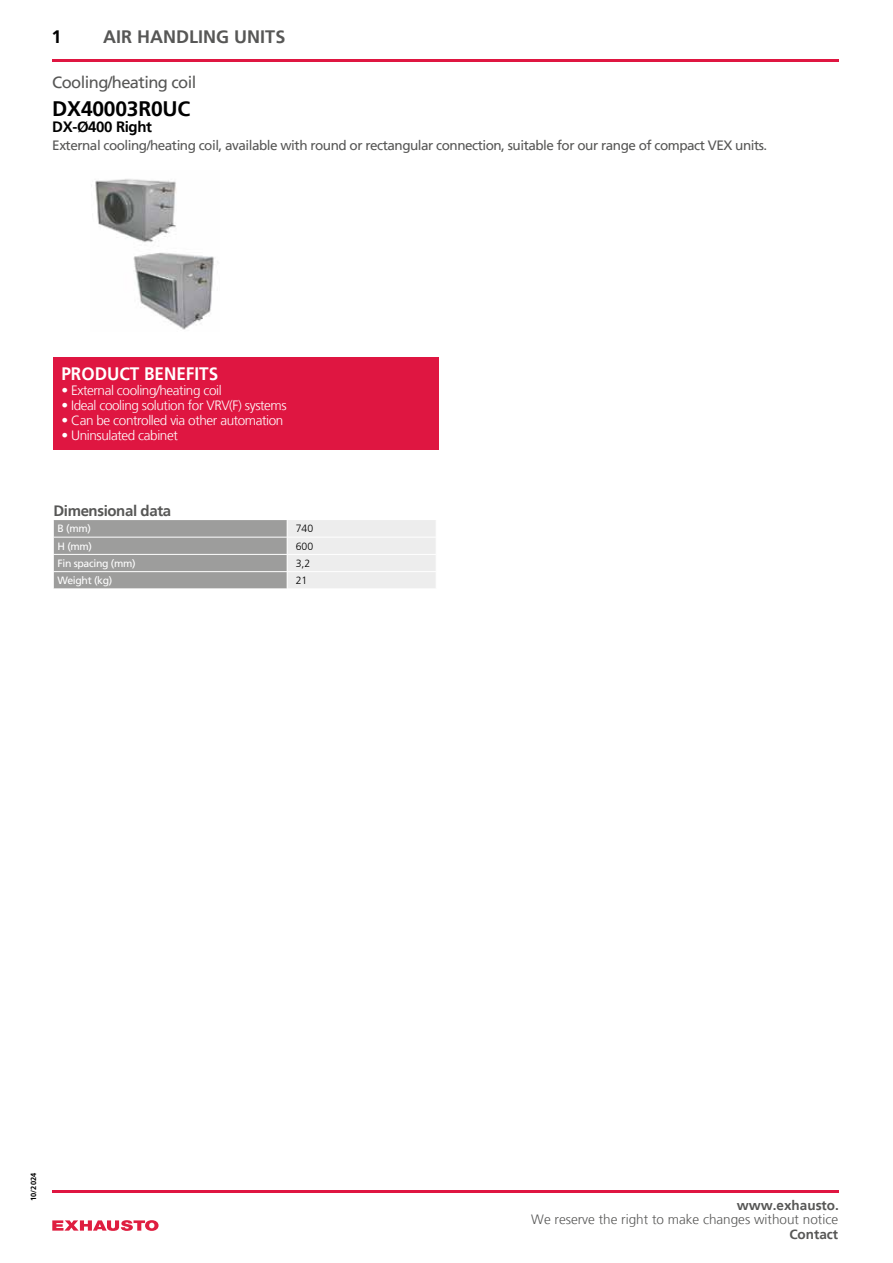
<style>
.page{position:relative;width:893px;height:1263px;background:#fff}
.page>*{position:absolute;margin:0;border:0;box-sizing:border-box;transform-origin:0 0}
.t1{font:700 21px "Frutiger LT";letter-spacing:-.01em;color:#000}
.t2{font:700 18px "Frutiger LT";color:#575756}
.t3{font:700 18px "Frutiger LT";color:#fff;scale:.95 1}
.t4{font:700 18px "Frutiger LT";color:#000}
.t5{font:16.5px "Frutiger LT";letter-spacing:-.035em;color:#575756}
.t6{font:700 15px "Frutiger LT";letter-spacing:-.025em;color:#575756}
.t7{font:700 15px "Frutiger LT";letter-spacing:-.025em;color:#000}
.t8{font:300 13.5px "Frutiger LT";letter-spacing:-.03em;color:#fff}
.t9{font:13.5px "Frutiger LT";letter-spacing:-.035em;color:#575756}
.t10{font:300 13.5px "Frutiger LT";color:#575756}
.t11{font:700 13.5px "Frutiger LT";color:#575756}
.t12{font:10.5px "Frutiger LT";letter-spacing:-.03em;color:#fff}
.t13{font:300 10.5px "Frutiger LT";color:#000}
.t14{font:700 7.5px "Frutiger LT";color:#000}
</style>
<div class="page">
<img style="left:91px;top:179px;width:123px;height:151px">
<div style="left:53px;top:358px;width:386px;height:92px;background:#df1641"></div>
<svg style="left:52px;top:1220px;width:107px;height:11px"></svg>
<hr style="left:52px;top:60px;width:787px;height:2px;background:#df1641">
<svg style="left:53px;top:520px;width:383px;height:69px;background:#c0c0bf"></svg>
<hr style="left:52px;top:1190px;width:787px;height:2px;background:#df1641">
<h2 class="t4" style="left:52px;top:27px;width:12px">1</h2>
<h2 class="t2" style="left:103px;top:27px;width:183px">AIR HANDLING UNITS</h2>
<p class="t5" style="left:52px;top:73px;width:145px">Cooling/heating coil</p>
<h1 class="t1" style="left:52px;top:96px;width:139px">DX40003R0UC</h1>
<p class="t7" style="left:52px;top:118px;width:101px">DX-Ø400 Right</p>
<p class="t9" style="left:52px;top:138px;width:717px">External cooling/heating coil, available with round or rectangular connection, suitable for our range of compact VEX units.</p>
<h2 class="t3" style="left:61px;top:363px;width:167px">PRODUCT BENEFITS</h2>
<p class="t8" style="left:61px;top:382px;width:162px">• External cooling/heating coil</p>
<p class="t8" style="left:61px;top:397px;width:227px">• Ideal cooling solution for VRV(F) systems</p>
<p class="t8" style="left:61px;top:412px;width:223px">• Can be controlled via other automation</p>
<p class="t8" style="left:61px;top:427px;width:118px">• Uninsulated cabinet</p>
<p class="t6" style="left:53px;top:502px;width:119px">Dimensional data</p>
<p class="t12" style="left:58px;top:523px;width:35px">B (mm)</p>
<p class="t13" style="left:296px;top:523px;width:19px">740</p>
<p class="t12" style="left:58px;top:540px;width:36px">H (mm)</p>
<p class="t13" style="left:296px;top:540px;width:19px">600</p>
<p class="t12" style="left:58px;top:557px;width:80px">Fin spacing (mm)</p>
<p class="t13" style="left:296px;top:557px;width:16px">3,2</p>
<p class="t12" style="left:58px;top:574px;width:56px">Weight (kg)</p>
<p class="t13" style="left:296px;top:575px;width:13px">21</p>
<p class="t14" style="left:29px;top:1201px;width:29px;rotate:-90deg">10/2024</p>
<p class="t11" style="left:737px;top:1198px;width:104px">www.exhausto.</p>
<p class="t10" style="left:531px;top:1212px;width:308px">We reserve the right to make changes without notice</p>
<p class="t11" style="left:789px;top:1226px;width:50px">Contact</p>
</div>
